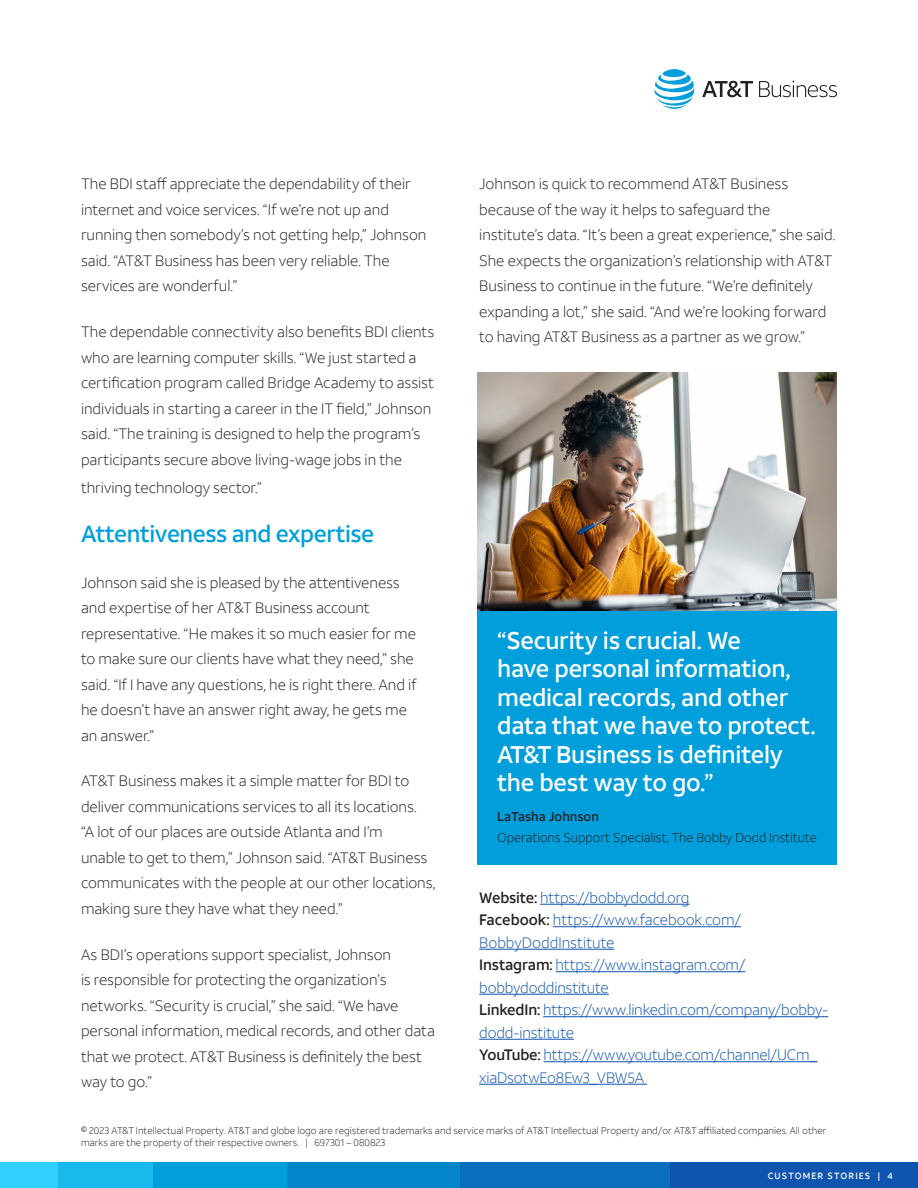
<style>
.page{position:relative;width:918px;height:1188px;background:#fff}
.page>*{position:absolute;margin:0;border:0;box-sizing:border-box;transform-origin:0 0}
.t1{font:500 24px/28.5px "ATT Aleck Sans";letter-spacing:-.01em;color:#fff}
.t2{font:500 23.25px "ATT Aleck Sans";letter-spacing:-.02em;color:#009fdb}
.t3{font:300 15px/25.5px "ATT Aleck Sans";color:#231f20}
.t4{font:300 15px/22.5px "ATT Aleck Sans";letter-spacing:-.01em;color:#0f54af}
.t5{font:300 12.75px/20.2px "ATT Aleck Sans";color:#231f20}
.t6{font:300 9.75px/12px "ATT Aleck Sans";color:#231f20}
.t7{font:500 9px "ATT Aleck Sans";letter-spacing:.12em;color:#fff}
.s1{font-weight:500}
.s2{font-weight:500;color:#231f20}
</style>
<div class="page">
<div style="left:669px;top:1163px;width:249px;height:25px;background:#0f54af"></div>
<div style="left:459px;top:1163px;width:211px;height:25px;background:#0a6ebe"></div>
<div style="left:287px;top:1163px;width:172px;height:25px;background:#0586cb"></div>
<div style="left:153px;top:1163px;width:134px;height:25px;background:#009fdb"></div>
<div style="left:57px;top:1163px;width:96px;height:25px;background:#18b9ed"></div>
<div style="left:0;top:1162px;width:57px;height:26px;background:#30d1ff"></div>
<svg style="left:654px;top:69px;width:40px;height:40px"></svg>
<svg style="left:702px;top:81px;width:51px;height:16px"></svg>
<svg style="left:759px;top:81px;width:78px;height:16px"></svg>
<hr style="left:540px;top:904px;width:150px;height:1px;background:#0f54af">
<hr style="left:553px;top:926px;width:188px;height:1px;background:#0f54af">
<hr style="left:479px;top:949px;width:135px;height:1px;background:#0f54af">
<hr style="left:556px;top:971px;width:189px;height:1px;background:#0f54af">
<hr style="left:479px;top:994px;width:130px;height:1px;background:#0f54af">
<hr style="left:543px;top:1016px;width:285px;height:1px;background:#0f54af">
<hr style="left:479px;top:1039px;width:95px;height:1px;background:#0f54af">
<hr style="left:544px;top:1061px;width:273px;height:1px;background:#0f54af">
<hr style="left:479px;top:1084px;width:168px;height:1px;background:#0f54af">
<div style="left:477px;top:610px;width:360px;height:255px;background:#009fdb"></div>
<img style="left:477px;top:372px;width:360px;height:238px">
<p class="t3" style="left:81px;top:171px;width:347px">The BDI staff appreciate the dependability of their internet and voice services. “If we’re not up and running then somebody’s not getting help,” Johnson said. “AT&amp;T Business has been very reliable. The services are wonderful.”</p>
<p class="t3" style="left:81px;top:319px;width:355px">The dependable connectivity also benefits BDI clients who are learning computer skills. “We just started a certification program called Bridge Academy to assist individuals in starting a career in the IT field,” Johnson said. “The training is designed to help the program’s participants secure above living-wage jobs in the</p>
<p class="t3" style="left:81px;top:475px;width:182px">thriving technology sector.”</p>
<p class="t2" style="left:81px;top:519px;width:295px">Attentiveness and expertise</p>
<p class="t3" style="left:81px;top:569px;width:337px">Johnson said she is pleased by the attentiveness and expertise of her AT&amp;T Business account representative. “He makes it so much easier for me to make sure our clients have what they need,” she said. “If I have any questions, he is right there. And if he doesn’t have an answer right away, he gets me an answer.”</p>
<p class="t3" style="left:81px;top:768px;width:356px">AT&amp;T Business makes it a simple matter for BDI to deliver communications services to all its locations.<br>“A lot of our places are outside Atlanta and I’m<br>unable to get to them,” Johnson said. “AT&amp;T Business communicates with the people at our other locations, making sure they have what they need.”</p>
<p class="t3" style="left:81px;top:941px;width:355px">As BDI’s operations support specialist, Johnson<br>is responsible for protecting the organization’s networks. “Security is crucial,” she said. “We have personal information, medical records, and other data that we protect. AT&amp;T Business is definitely the best way to go.”</p>
<p class="t3" style="left:479px;top:171px;width:358px">Johnson is quick to recommend AT&amp;T Business because of the way it helps to safeguard the institute’s data. “It’s been a great experience,” she said.<br>She expects the organization’s relationship with AT&amp;T Business to continue in the future. “We’re definitely expanding a lot,” she said. “And we’re looking forward to having AT&amp;T Business as a partner as we grow.”</p>
<p class="t1" style="left:497px;top:626px;width:320px">“Security is crucial. We<br>have personal information, medical records, and other data that we have to protect.<br>AT&amp;T Business is definitely the best way to go.”</p>
<p class="t5" style="left:497px;top:807px;width:321px"><span class="s1">LaTasha Johnson<br></span>Operations Support Specialist, The Bobby Dodd Institute</p>
<p class="t4" style="left:479px;top:886px;width:350px"><span class="s2">Website:</span> https://bobbydodd.org<br><span class="s2">Facebook:</span> https://www.facebook.com/ BobbyDoddInstitute<br><span class="s2">Instagram:</span> https://www.instagram.com/ bobbydoddinstitute<br><span class="s2">LinkedIn:</span> https://www.linkedin.com/company/bobby&shy;dodd-institute<br><span class="s2">YouTube:</span> https://www.youtube.com/channel/UCm_ xiaDsotwEo8Ew3_VBW5A</p>
<p class="t6" style="left:81px;top:1124px;width:747px">© 2023 AT&amp;T Intellectual Property. AT&amp;T and globe logo are registered trademarks and service marks of AT&amp;T Intellectual Property and/or AT&amp;T affiliated companies. All other marks are the property of their respective owners. | 697301 – 080823</p>
<p class="t7" style="left:768px;top:1170px;width:127px">CUSTOMER STORIES | 4</p>
</div>
